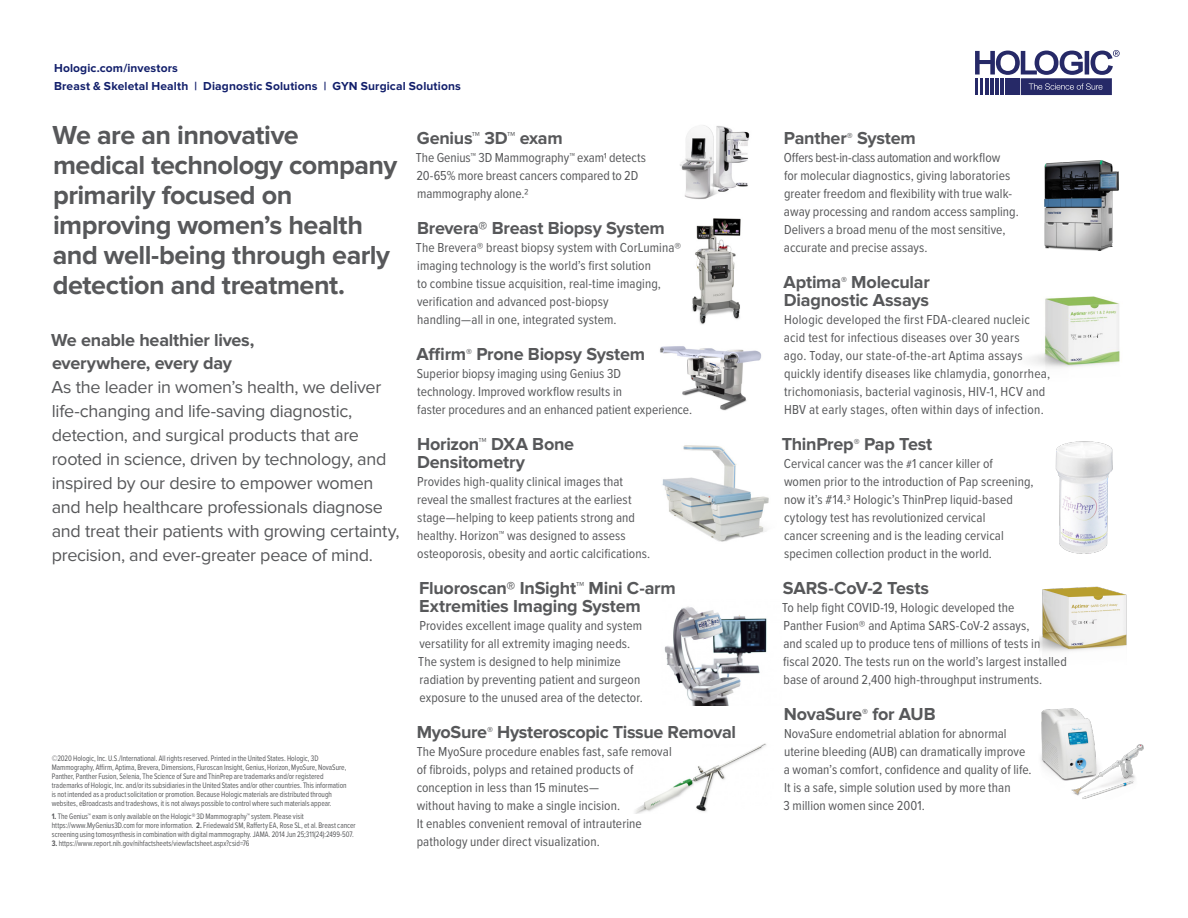
<style>
.page{position:relative;width:1188px;height:918px;background:#fff}
.page>*{position:absolute;margin:0;border:0;box-sizing:border-box;transform-origin:0 0}
.t1{font:700 27px/30px "Proxima Nova";letter-spacing:-.02em;color:#57585a}
.t2{font:700 18px/18px "Proxima Nova";letter-spacing:-.015em;color:#57585a}
.t3{font:18px/23.9px "Proxima Nova";letter-spacing:-.015em;color:#57585a}
.t4{font:13.5px/18px "Proxima Nova Cond";letter-spacing:.005em;color:#57585a}
.t5{font:700 12px "Proxima Nova";letter-spacing:.01em;color:#121f6b}
.t6{font:8.25px/9px "Proxima Nova Cond";color:#57585a;scale:.9 1}
.s1{font-weight:700}
</style>
<div class="page">
<img style="left:1040px;top:586px;width:87px;height:66px">
<img style="left:1030px;top:296px;width:90px;height:72px">
<img style="left:680px;top:125px;width:70px;height:74px">
<img style="left:1044px;top:160px;width:75px;height:91px">
<img style="left:1055px;top:441px;width:58px;height:113px">
<img style="left:692px;top:218px;width:49px;height:107px">
<img style="left:635px;top:743px;width:131px;height:70px">
<img style="left:662px;top:445px;width:107px;height:97px">
<img style="left:660px;top:346px;width:102px;height:65px">
<img style="left:1041px;top:708px;width:103px;height:91px">
<img style="left:664px;top:606px;width:103px;height:100px">
<svg style="left:975px;top:50px;width:145px;height:45px"></svg>
<p class="t5" style="left:54px;top:61px;width:126px">Hologic.com/investors</p>
<p class="t5" style="left:54px;top:79px;width:408px">Breast &amp; Skeletal Health | Diagnostic Solutions | GYN Surgical Solutions</p>
<p class="t1" style="left:53px;top:121px;width:346px">We are an innovative medical technology company primarily focused on improving women’s health and well-being through early detection and treatment.</p>
<p class="t2" style="left:51px;top:328px;width:205px;line-height:23.9px">We enable healthier lives, everywhere, every day</p>
<p class="t3" style="left:51px;top:376px;width:350px">As the leader in women’s health, we deliver life-changing and life-saving diagnostic, detection, and surgical products that are rooted in science, driven by technology, and inspired by our desire to empower women and help healthcare professionals diagnose and treat their patients with growing certainty, precision, and ever-greater peace of mind.</p>
<p class="t6" style="left:52px;top:754px;width:329px">©2020 Hologic, Inc. U.S./International. All rights reserved. Printed in the United States. Hologic, 3D Mammography, Affirm, Aptima, Brevera, Dimensions, Fluroscan Insight, Genius, Horizon, MyoSure, NovaSure, Panther, Panther Fusion, Selenia, The Science of Sure and ThinPrep are trademarks and/or registered trademarks of Hologic, Inc. and/or its subsidiaries in the United States and/or other countries. This information is not intended as a product solicitation or promotion. Because Hologic materials are distributed through websites, eBroadcasts and tradeshows, it is not always possible to control where such materials appear.</p>
<p class="t6" style="left:52px;top:812px;width:339px"><span class="s1">1.</span> The Genius™ exam is only available on the Hologic® 3D Mammography™ system. Please visit https://www.MyGenius3D.com for more information. <span class="s1">2.</span> Friedewald SM, Rafferty EA, Rose SL, et al. Breast cancer screening using tomosynthesis in combination with digital mammography. JAMA. 2014 Jun 25;311(24):2499-507.</p>
<p class="t6" style="left:52px;top:839px;width:221px"><span class="s1">3.</span> https://www.report.nih.gov/nihfactsheets/viewfactsheet.aspx?csid=76</p>
<p class="t2" style="left:417px;top:129px;width:147px">Genius™ 3D™ exam</p>
<p class="t4" style="left:416px;top:149px;width:232px">The Genius™ 3D Mammography™ exam1 detects<br>20-65% more breast cancers compared to 2D</p>
<p class="t4" style="left:417px;top:185px;width:113px">mammography alone.2</p>
<p class="t2" style="left:417px;top:219px;width:249px">Brevera® Breast Biopsy System</p>
<p class="t4" style="left:416px;top:239px;width:267px">The Brevera® breast biopsy system with CorLumina® imaging technology is the world’s first solution<br>to combine tissue acquisition, real-time imaging, verification and advanced post-biopsy<br>handling—all in one, integrated system.</p>
<p class="t2" style="left:417px;top:345px;width:230px">Affirm<sup>®</sup> Prone Biopsy System</p>
<p class="t4" style="left:417px;top:365px;width:277px">Superior biopsy imaging using Genius 3D<br>technology. Improved workflow results in<br>faster procedures and an enhanced patient experience.</p>
<p class="t2" style="left:417px;top:435px;width:159px">Horizon™ DXA Bone<br>Densitometry</p>
<p class="t4" style="left:417px;top:473px;width:235px">Provides high-quality clinical images that reveal the smallest fractures at the earliest stage—helping to keep patients strong and healthy. Horizon™ was designed to assess osteoporosis, obesity and aortic calcifications.</p>
<p class="t2" style="left:419px;top:579px;width:258px">Fluoroscan® InSight™ Mini C-arm<br>Extremities Imaging System</p>
<p class="t4" style="left:418px;top:617px;width:226px">Provides excellent image quality and system versatility for all extremity imaging needs.<br>The system is designed to help minimize radiation by preventing patient and surgeon exposure to the unused area of the detector.</p>
<p class="t2" style="left:417px;top:723px;width:321px">MyoSure<sup>®</sup> Hysteroscopic Tissue Removal</p>
<p class="t4" style="left:417px;top:743px;width:257px">The MyoSure procedure enables fast, safe removal of fibroids, polyps and retained products of conception in less than 15 minutes—<br>without having to make a single incision.<br>It enables convenient removal of intrauterine pathology under direct visualization.</p>
<p class="t2" style="left:784px;top:129px;width:133px">Panther<sup>®</sup> System</p>
<p class="t4" style="left:784px;top:149px;width:237px">Offers best-in-class automation and workflow<br>for molecular diagnostics, giving laboratories greater freedom and flexibility with true walk&shy;away processing and random access sampling.<br>Delivers a broad menu of the most sensitive, accurate and precise assays.</p>
<p class="t2" style="left:784px;top:273px;width:148px">Aptima<sup>®</sup> Molecular<br>Diagnostic Assays</p>
<p class="t4" style="left:784px;top:311px;width:268px">Hologic developed the first FDA-cleared nucleic acid test for infectious diseases over 30 years<br>ago. Today, our state-of-the-art Aptima assays quickly identify diseases like chlamydia, gonorrhea, trichomoniasis, bacterial vaginosis, HIV-1, HCV and HBV at early stages, often within days of infection.</p>
<p class="t2" style="left:782px;top:435px;width:152px">ThinPrep<sup>®</sup> Pap Test</p>
<p class="t4" style="left:784px;top:455px;width:251px">Cervical cancer was the #1 cancer killer of<br>women prior to the introduction of Pap screening,</p>
<p class="t4" style="left:784px;top:491px;width:230px">now it’s #14.3 Hologic’s ThinPrep liquid-based cytology test has revolutionized cervical</p>
<p class="t4" style="left:784px;top:527px;width:221px">cancer screening and is the leading cervical specimen collection product in the world.</p>
<p class="t2" style="left:783px;top:579px;width:148px">SARS-CoV-2 Tests</p>
<p class="t4" style="left:782px;top:599px;width:286px">To help fight COVID-19, Hologic developed the<br>Panther Fusion® and Aptima SARS-CoV-2 assays,<br>and scaled up to produce tens of millions of tests in fiscal 2020. The tests run on the world’s largest installed base of around 2,400 high-throughput instruments.</p>
<p class="t2" style="left:784px;top:705px;width:153px">NovaSure<sup>®</sup> for AUB</p>
<p class="t4" style="left:784px;top:725px;width:250px">NovaSure endometrial ablation for abnormal uterine bleeding (AUB) can dramatically improve a woman’s comfort, confidence and quality of life.<br>It is a safe, simple solution used by more than<br>3 million women since 2001.</p>
</div>
